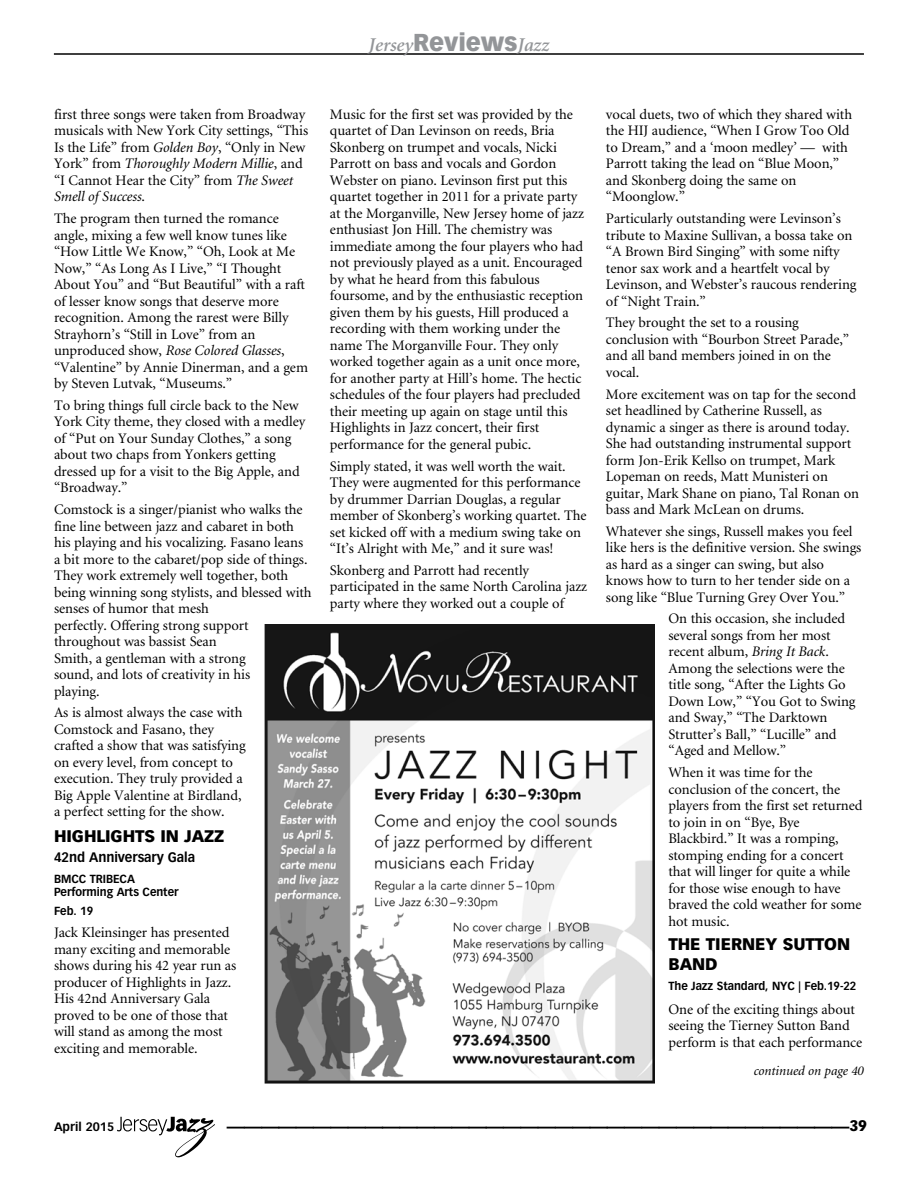
<style>
.page{position:relative;width:918px;height:1188px;background:#fff}
.page>*{position:absolute;margin:0;border:0;box-sizing:border-box;transform-origin:0 0}
.t1{font:700 36px "Vectora LH";color:#000}
.t2{font:italic 600 19.5px "Minion";letter-spacing:-.005em;color:#939598}
.t3{font:900 16.5px "Vectora LH";letter-spacing:-.005em;color:#000}
.t4{font:900 15px "Vectora LH";color:#000}
.t5{font:14.55px/16.5px "Minion";letter-spacing:-.005em;color:#000}
.t6{font:700 13.5px "Vectora LH";letter-spacing:-.005em;color:#000;scale:.95 1}
.t7{font:italic 13.5px "Minion";letter-spacing:-.005em;color:#000}
.t8{font:700 12px "Vectora LH";color:#000}
.t9{font:700 11.55px/13.8px "Vectora LH";letter-spacing:-.005em;color:#000;scale:.95 1}
.s1{font-family:"Vectora LH";font-weight:900;font-style:normal;font-size:24px}
.s2{font-style:italic}
</style>
<div class="page">
<svg style="left:117px;top:1117px;width:98px;height:40px"></svg>
<hr style="left:54px;top:54px;width:810px;height:1px;background:#000">
<img style="left:264px;top:624px;width:391px;height:459px">
<h2 class="t2" style="left:369px;top:35px;width:182px">Jersey<span class="s1">Reviews</span>Jazz</h2>
<p class="t5" style="left:54px;top:107px;width:256px">first three songs were taken from Broadway musicals with New York City settings, “This Is the Life” from <span class="s2">Golden Boy</span>, “Only in New York” from <span class="s2">Thoroughly Modern Millie</span>, and “I Cannot Hear the City” from <span class="s2">The Sweet Smell of Success</span>.</p>
<p class="t5" style="left:54px;top:211px;width:255px">The program then turned the romance angle, mixing a few well know tunes like “How Little We Know,” “Oh, Look at Me Now,” “As Long As I Live,” “I Thought About You” and “But Beautiful” with a raft of lesser know songs that deserve more recognition. Among the rarest were Billy Strayhorn’s “Still in Love” from an unproduced show, <span class="s2">Rose Colored Glasses</span>, “Valentine” by Annie Dinerman, and a gem by Steven Lutvak, “Museums.”</p>
<p class="t5" style="left:54px;top:397px;width:253px">To bring things full circle back to the New York City theme, they closed with a medley of “Put on Your Sunday Clothes,” a song about two chaps from Yonkers getting dressed up for a visit to the Big Apple, and “Broadway.”</p>
<p class="t5" style="left:54px;top:502px;width:259px">Comstock is a singer/pianist who walks the fine line between jazz and cabaret in both his playing and his vocalizing. Fasano leans a bit more to the cabaret/pop side of things.<br>They work extremely well together, both being winning song stylists, and blessed with senses of humor that mesh<br>perfectly. Offering strong support throughout was bassist Sean<br>Smith, a gentleman with a strong<br>sound, and lots of creativity in his<br>playing.</p>
<p class="t5" style="left:54px;top:705px;width:193px">As is almost always the case with<br>Comstock and Fasano, they crafted a show that was satisfying on every level, from concept to execution. They truly provided a<br>Big Apple Valentine at Birdland, a perfect setting for the show.</p>
<p class="t3" style="left:54px;top:826px;width:69px">HIGHLIGHTS</p>
<p class="t3" style="left:161px;top:826px;width:43px">IN JAZZ</p>
<p class="t6" style="left:54px;top:849px;width:150px">42nd Anniversary Gala</p>
<p class="t9" style="left:54px;top:872px;width:133px">BMCC TRIBECA<br>Performing Arts Center</p>
<p class="t9" style="left:54px;top:904px;width:43px">Feb. 19</p>
<p class="t5" style="left:54px;top:925px;width:184px">Jack Kleinsinger has presented many exciting and memorable shows during his 42 year run as producer of Highlights in Jazz.<br>His 42nd Anniversary Gala proved to be one of those that will stand as among the most exciting and memorable.</p>
<p class="t5" style="left:330px;top:107px;width:256px">Music for the first set was provided by the quartet of Dan Levinson on reeds, Bria Skonberg on trumpet and vocals, Nicki Parrott on bass and vocals and Gordon Webster on piano. Levinson first put this quartet together in 2011 for a private party at the Morganville, New Jersey home of jazz enthusiast Jon Hill. The chemistry was immediate among the four players who had not previously played as a unit. Encouraged by what he heard from this fabulous foursome, and by the enthusiastic reception given them by his guests, Hill produced a recording with them working under the name The Morganville Four. They only worked together again as a unit once more, for another party at Hill’s home. The hectic schedules of the four players had precluded their meeting up again on stage until this Highlights in Jazz concert, their first performance for the general pubic.</p>
<p class="t5" style="left:330px;top:458px;width:258px">Simply stated, it was well worth the wait.<br>They were augmented for this performance by drummer Darrian Douglas, a regular member of Skonberg’s working quartet. The set kicked off with a medium swing take on “It’s Alright with Me,” and it sure was!</p>
<p class="t5" style="left:330px;top:562px;width:259px">Skonberg and Parrott had recently participated in the same North Carolina jazz party where they worked out a couple of</p>
<p class="t5" style="left:606px;top:107px;width:248px">vocal duets, two of which they shared with the HIJ audience, “When I Grow Too Old to Dream,” and a ‘moon medley’ — with<br>Parrott taking the lead on “Blue Moon,” and Skonberg doing the same on “Moonglow.”</p>
<p class="t5" style="left:606px;top:211px;width:252px">Particularly outstanding were Levinson’s tribute to Maxine Sullivan, a bossa take on “A Brown Bird Singing” with some nifty tenor sax work and a heartfelt vocal by Levinson, and Webster’s raucous rendering of “Night Train.”</p>
<p class="t5" style="left:606px;top:315px;width:245px">They brought the set to a rousing conclusion with “Bourbon Street Parade,” and all band members joined in on the vocal.</p>
<p class="t5" style="left:606px;top:386px;width:255px">More excitement was on tap for the second set headlined by Catherine Russell, as dynamic a singer as there is around today.<br>She had outstanding instrumental support form Jon-Erik Kellso on trumpet, Mark Lopeman on reeds, Matt Munisteri on guitar, Mark Shane on piano, Tal Ronan on bass and Mark McLean on drums.</p>
<p class="t5" style="left:606px;top:523px;width:257px">Whatever she sings, Russell makes you feel like hers is the definitive version. She swings as hard as a singer can swing, but also knows how to turn to her tender side on a song like “Blue Turning Grey Over You.”</p>
<p class="t5" style="left:668px;top:611px;width:189px">On this occasion, she included several songs from her most recent album, <span class="s2">Bring It Back</span>.<br>Among the selections were the title song, “After the Lights Go<br>Down Low,” “You Got to Swing and Sway,” “The Darktown<br>Strutter’s Ball,” “Lucille” and “Aged and Mellow.”</p>
<p class="t5" style="left:668px;top:765px;width:196px">When it was time for the conclusion of the concert, the players from the first set returned to join in on “Bye, Bye<br>Blackbird.” It was a romping, stomping ending for a concert that will linger for quite a while for those wise enough to have braved the cold weather for some hot music.</p>
<p class="t3" style="left:668px;top:934px;width:12px">THE</p>
<p class="t3" style="left:706px;top:934px;width:89px">TIERNEY SUTTO</p>
<p class="t3" style="left:837px;top:934px;width:15px">N</p>
<p class="t3" style="left:668px;top:954px;width:51px">BAND</p>
<p class="t9" style="left:668px;top:979px;width:199px">The Jazz Standard, NYC | Feb.19-22</p>
<p class="t5" style="left:668px;top:1001px;width:195px">One of the exciting things about seeing the Tierney Sutton Band perform is that each performance</p>
<p class="t7" style="left:754px;top:1064px;width:112px">continued on page 40</p>
<p class="t8" style="left:54px;top:1120px;width:62px">April 2015</p>
<h1 class="t1" style="left:227px;top:1089px;width:624px">____________________________________</h1>
<p class="t4" style="left:849px;top:1117px;width:19px">39</p>
</div>
